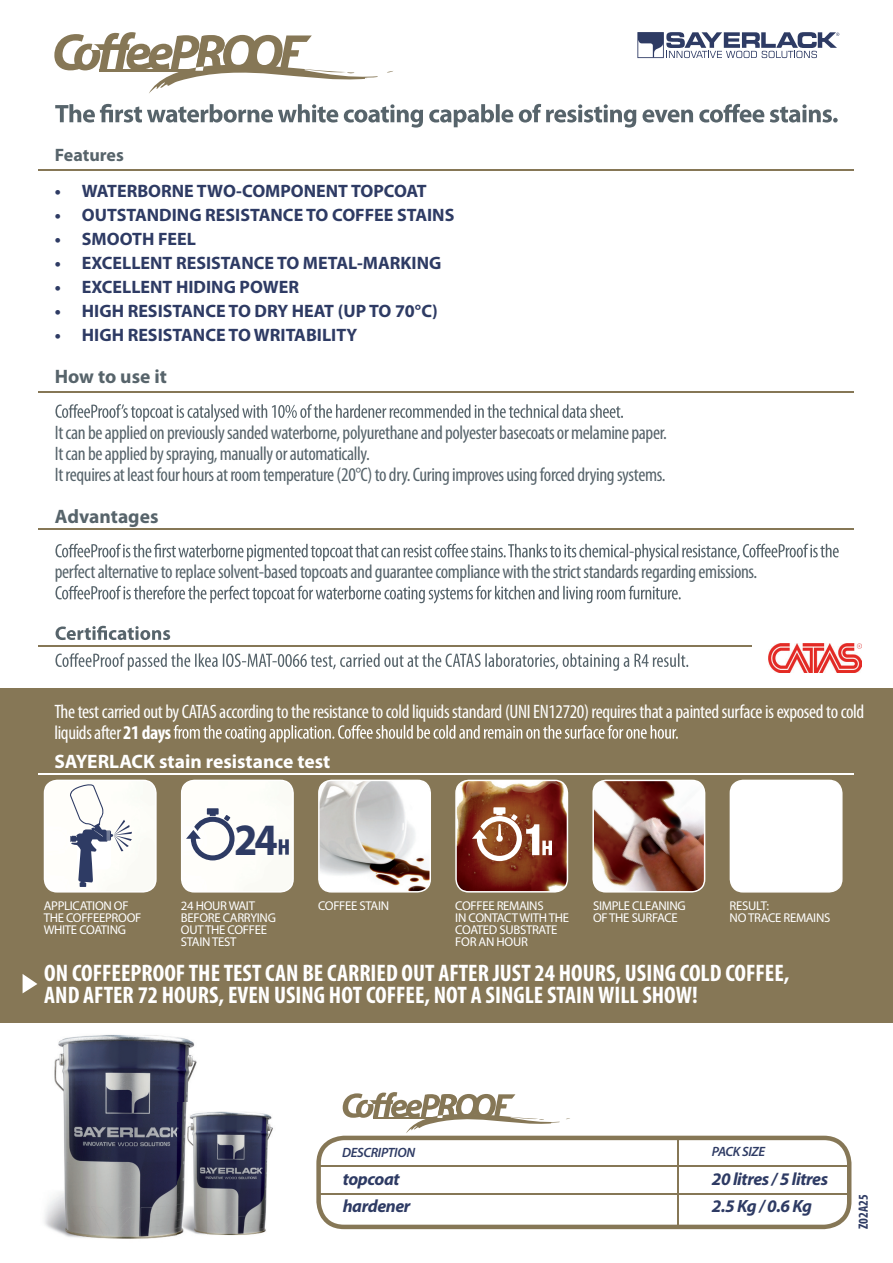
<style>
.page{position:relative;width:893px;height:1263px;background:#fff}
.page>*{position:absolute;margin:0;border:0;box-sizing:border-box;transform-origin:0 0}
.t1{font:700 45px "Myriad Pro";color:#2e3b64;scale:.94 1}
.t2{font:700 condensed 24px/22.5px "Myriad Pro";color:#fff}
.t3{font:condensed 19.5px/21px "Myriad Pro";letter-spacing:-.02em;color:#57646b}
.t4{font:condensed 19.5px/21px "Myriad Pro";letter-spacing:-.02em;color:#fff}
.t5{font:700 19.5px "Myriad Pro";color:#fff}
.t6{font:700 19.5px "Myriad Pro";color:#57646b}
.t7{font:700 18px "Myriad Pro";color:#2e3b64}
.t8{font:700 18px "Myriad Pro";color:#57646b}
.t9{font:italic 700 17.7px "Myriad Pro";letter-spacing:-.025em;color:#2e3b64}
.t10{font:italic 600 13.5px "Myriad Pro";letter-spacing:-.025em;color:#2e3b64}
.t11{font:700 condensed 13.5px "Myriad Pro";color:#2e3b64}
.t12{font:12.75px/12px "Myriad Pro";letter-spacing:-.025em;color:#fff}
.s1{font-weight:700}
</style>
<div class="page">
<img style="left:44px;top:1034px;width:153px;height:205px">
<img style="left:177px;top:1103px;width:96px;height:135px">
<svg style="left:55px;top:104px;width:783px;height:24px"></svg>
<svg style="left:55px;top:404px;width:568px;height:18px"></svg>
<svg style="left:55px;top:544px;width:784px;height:17px"></svg>
<svg style="left:55px;top:586px;width:626px;height:17px"></svg>
<svg style="left:56px;top:626px;width:114px;height:14px"></svg>
<svg style="left:55px;top:653px;width:633px;height:18px"></svg>
<hr style="left:39px;top:169px;width:815px;height:1px;background:#867756">
<hr style="left:39px;top:391px;width:815px;height:1px;background:#867756">
<hr style="left:39px;top:529px;width:815px;height:1px;background:#867756">
<hr style="left:39px;top:645px;width:815px;height:1px;background:#867756">
<svg style="left:316px;top:1136px;width:535px;height:93px"></svg>
<hr style="left:320px;top:1165px;width:530px;height:2px;background:#867756">
<hr style="left:320px;top:1193px;width:530px;height:2px;background:#867756">
<hr style="left:677px;top:1139px;width:2px;height:88px;background:#867756">
<svg style="left:637px;top:32px;width:202px;height:26px"></svg>
<div style="left:752px;top:641px;width:113px;height:45px;background:#fff"></div>
<img style="left:768px;top:644px;width:94px;height:28px">
<div style="left:0;top:688px;width:893px;height:335px;background:#867756"></div>
<hr style="left:39px;top:773px;width:815px;height:1px;background:#fff">
<svg style="left:318px;top:780px;width:113px;height:112px;background:#d2cfcc"></svg>
<img style="left:592px;top:780px;width:113px;height:112px">
<div style="left:730px;top:780px;width:112px;height:112px;background:#fff"></div>
<svg style="left:181px;top:780px;width:113px;height:112px;background:#eeeeed"></svg>
<svg style="left:455px;top:780px;width:113px;height:112px;background:#955643"></svg>
<svg style="left:44px;top:780px;width:113px;height:112px;background:#e7e8e8"></svg>
<svg style="left:54px;top:32px;width:339px;height:61px"></svg>
<svg style="left:343px;top:1092px;width:227px;height:41px"></svg>
<svg style="left:23px;top:974px;width:14px;height:19px"></svg>
<svg style="left:174px;top:725px;width:504px;height:17px"></svg>
<p class="t8" style="left:55px;top:148px;width:71px">Features</p>
<p class="t7" style="left:55px;top:184px;width:373px">• WATERBORNE TWO-COMPONENT TOPCOAT</p>
<p class="t7" style="left:55px;top:208px;width:401px">• OUTSTANDING RESISTANCE TO COFFEE STAINS</p>
<p class="t7" style="left:55px;top:232px;width:143px">• SMOOTH FEEL</p>
<p class="t7" style="left:55px;top:256px;width:388px">• EXCELLENT RESISTANCE TO METAL-MARKING</p>
<p class="t7" style="left:55px;top:280px;width:246px">• EXCELLENT HIDING POWER</p>
<p class="t7" style="left:55px;top:304px;width:385px">• HIGH RESISTANCE TO DRY HEAT (UP TO 70°C)</p>
<p class="t7" style="left:55px;top:328px;width:304px">• HIGH RESISTANCE TO WRITABILITY</p>
<p class="t6" style="left:55px;top:369px;width:114px">How to use it</p>
<p class="t3" style="left:55px;top:423px;width:614px">Itcan beappliedon previously sanded waterborne,polyurethaneand polyesterbasecoatsormelamine paper.<br>Itcan beapplied byspraying, manuallyorautomatically.<br>Itrequiresatleastfour hoursat room temperature (20°C) todry.Curing improvesusing forceddryingsystems.</p>
<p class="t6" style="left:55px;top:509px;width:105px">Advantages</p>
<p class="t3" style="left:55px;top:563px;width:704px">perfectalternativeto replace solvent-based topcoatsandguarantee compliancewith thestrictstandards regarding emissions.</p>
<p class="t4" style="left:54px;top:702px;width:811px">The test carried out by CATAS according to the resistance to cold liquidsstandard (UNI EN12720) requires that a painted surface is exposed to cold liquids after <span class="s1">21 days</span></p>
<p class="t5" style="left:54px;top:754px;width:277px">SAYERLACK stain resistance test</p>
<h1 class="t1" style="left:234px;top:823px;width:48px">24</h1>
<p class="t12" style="left:44px;top:901px;width:99px">APPLICATION OF<br>THE COFFEEPROOF<br>WHITE COATING</p>
<p class="t12" style="left:181px;top:901px;width:97px">24 HOUR WAIT<br>BEFORE CARRYING<br>OUT THE COFFEE<br>STAIN TEST</p>
<p class="t12" style="left:318px;top:901px;width:73px">COFFEE STAIN</p>
<p class="t12" style="left:455px;top:901px;width:115px">COFFEE REMAINS<br>IN CONTACT WITH THE<br>COATED SUBSTRATE<br>FOR AN HOUR</p>
<p class="t12" style="left:593px;top:901px;width:94px">SIMPLE CLEANING<br>OF THE SURFACE</p>
<p class="t12" style="left:730px;top:901px;width:102px">RESULT:<br>NO TRACE REMAINS</p>
<p class="t2" style="left:44px;top:964px;width:746px">ON COFFEEPROOFTHETEST CAN BE CARRIED OUT AFTER JUST 24 HOURS, USING COLD COFFEE,<br>AND AFTER 72 HOURS, EVEN USING HOT COFFEE, NOT A SINGLE STAINWILL SHOW!</p>
<p class="t10" style="left:342px;top:1147px;width:75px">DESCRIPTION</p>
<p class="t10" style="left:712px;top:1147px;width:55px">PACK SIZE</p>
<p class="t9" style="left:343px;top:1172px;width:59px">topcoat</p>
<p class="t9" style="left:712px;top:1172px;width:118px">20 litres / 5 litres</p>
<p class="t9" style="left:343px;top:1199px;width:69px">hardener</p>
<p class="t9" style="left:712px;top:1199px;width:102px">2.5 Kg / 0.6 Kg</p>
<p class="t11" style="left:859px;top:1229px;width:36px;rotate:-90deg">Z02A25</p>
</div>
